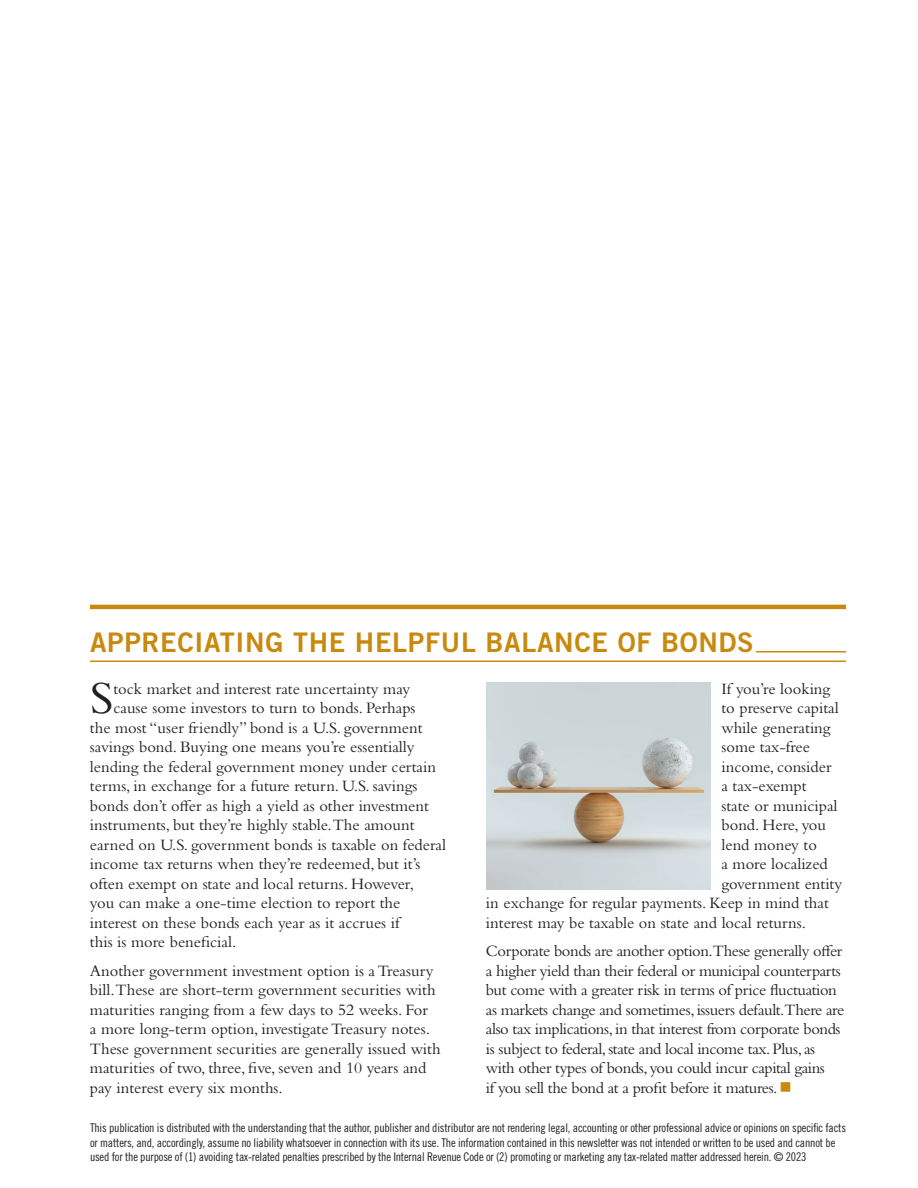
<style>
.page{position:relative;width:918px;height:1188px;background:#fff}
.page>*{position:absolute;margin:0;border:0;box-sizing:border-box;transform-origin:0 0}
.t1{font:47.85px "Bembo Std";color:#231f20}
.t2{font:27px "Trade Gothic LT Std Bd 2";letter-spacing:.025em;color:#c8890e}
.t3{font:16.5px/19.5px "Bembo Std";color:#231f20}
.t4{font:16.5px/19.5px "Bembo Std";letter-spacing:-.025em;color:#231f20}
.t5{font:12px/14.4px "Trade Gothic LT Std Cn 18";letter-spacing:-.015em;color:#231f20}
.s1{color:#c8890e}
</style>
<div class="page">
<hr style="left:90px;top:605px;width:756px;height:4px;background:#c8890e">
<img style="left:486px;top:682px;width:225px;height:208px">
<hr style="left:756px;top:651px;width:90px;height:2px;background:#c8890e">
<hr style="left:90px;top:661px;width:756px;height:1px;background:#c8890e">
<h2 class="t2" style="left:90px;top:626px;width:665px">APPRECIATING THE HELPFUL BALANCE OF BONDS</h2>
<h1 class="t1" style="left:90px;top:670px;width:25px">S</h1>
<p class="t3" style="left:113px;top:678px;width:298px">tock market and interest rate uncertainty may</p>
<p class="t3" style="left:722px;top:678px;width:110px">If you’re looking</p>
<p class="t3" style="left:722px;top:698px;width:119px">to preserve capital</p>
<p class="t3" style="left:722px;top:717px;width:111px">while generating</p>
<p class="t3" style="left:722px;top:737px;width:90px">some tax-free</p>
<p class="t3" style="left:722px;top:756px;width:112px">income, consider</p>
<p class="t3" style="left:722px;top:776px;width:87px">a tax-exempt</p>
<p class="t3" style="left:722px;top:795px;width:118px">state or municipal</p>
<p class="t3" style="left:722px;top:815px;width:106px">bond. Here, you</p>
<p class="t3" style="left:722px;top:834px;width:97px">lend money to</p>
<p class="t3" style="left:722px;top:854px;width:108px">a more localized</p>
<p class="t3" style="left:722px;top:873px;width:122px">government entity</p>
<p class="t3" style="left:486px;top:893px;width:344px">in exchange for regular payments. Keep in mind that</p>
<p class="t3" style="left:486px;top:912px;width:322px">interest may be taxable on state and local returns.</p>
<p class="t4" style="left:486px;top:941px;width:360px">Corporate bonds are another option.These generally offer a higher yield than their federal or municipal counterparts but come with a greater risk in terms of price fluctuation as markets change and sometimes, issuers default.There are also tax implications, in that interest from corporate bonds is subject to federal, state and local income tax. Plus, as with other types of bonds, you could incur capital gains<br>if you sell the bond at a profit before it matures. <span class="s1">■</span></p>
<p class="t5" style="left:90px;top:1121px;width:758px">This publication is distributed with the understanding that the author, publisher and distributor are not rendering legal, accounting or other professional advice or opinions on specific facts or matters, and, accordingly, assume no liability whatsoever in connection with its use. The information contained in this newsletter was not intended or written to be used and cannot be used for the purpose of (1) avoiding tax-related penalties prescribed by the Internal Revenue Code or (2) promoting or marketing any tax-related matter addressed herein. © 2023</p>
<p class="t3" style="left:113px;top:698px;width:304px">cause some investors to turn to bonds. Perhaps</p>
<p class="t3" style="left:90px;top:717px;width:334px">the most “user friendly” bond is a U.S. government</p>
<p class="t3" style="left:90px;top:737px;width:326px">savings bond. Buying one means you’re essentially</p>
<p class="t3" style="left:90px;top:756px;width:348px">lending the federal government money under certain</p>
<p class="t3" style="left:90px;top:776px;width:329px">terms, in exchange for a future return. U.S. savings</p>
<p class="t3" style="left:90px;top:795px;width:340px">bonds don’t offer as high a yield as other investment</p>
<p class="t3" style="left:90px;top:815px;width:326px">instruments, but they’re highly stable.The amount</p>
<p class="t3" style="left:90px;top:834px;width:358px">earned on U.S. government bonds is taxable on federal</p>
<p class="t3" style="left:90px;top:854px;width:332px">income tax returns when they’re redeemed, but it’s</p>
<p class="t3" style="left:90px;top:873px;width:326px">often exempt on state and local returns. However,</p>
<p class="t3" style="left:90px;top:893px;width:312px">you can make a one-time election to report the</p>
<p class="t3" style="left:90px;top:912px;width:311px">interest on these bonds each year as it accrues if</p>
<p class="t3" style="left:90px;top:932px;width:148px">this is more beneficial.</p>
<p class="t3" style="left:90px;top:960px;width:352px">Another government investment option is a Treasury bill.These are short-term government securities with maturities ranging from a few days to 52 weeks. For<br>a more long-term option, investigate Treasury notes.<br>These government securities are generally issued with maturities of two, three, five, seven and 10 years and pay interest every six months.</p>
</div>
